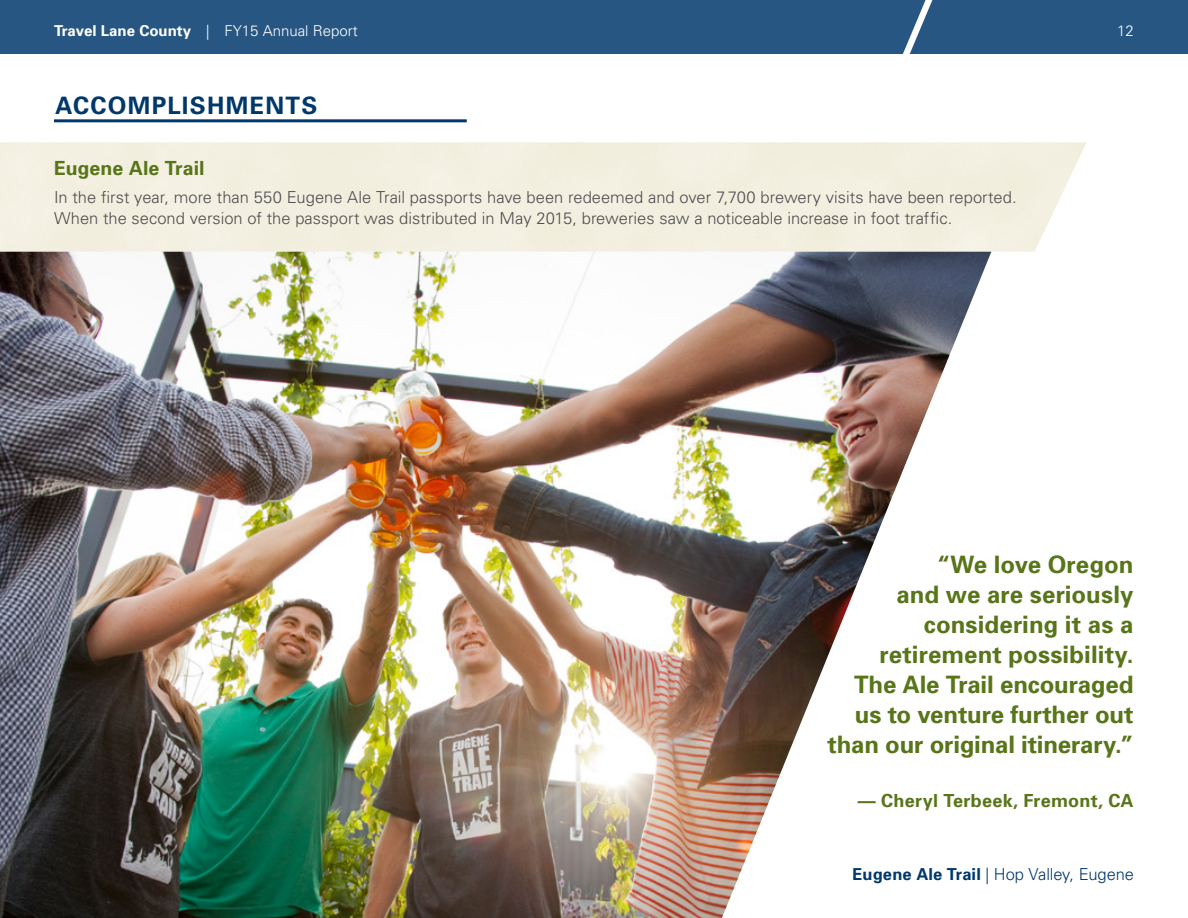
<style>
.page{position:relative;width:1188px;height:918px;background:#fff}
.page>*{position:absolute;margin:0;border:0;box-sizing:border-box;transform-origin:0 0}
.t1{font:700 24px/30px "Univers";color:#587519;text-align:right}
.t2{font:700 24px "Univers";letter-spacing:.05em;color:#00386c}
.t3{font:700 19.5px "Univers";letter-spacing:.005em;color:#587519}
.t4{font:700 18px "Univers";letter-spacing:.015em;color:#587519}
.t5{font:300 16.5px/21px "Univers";color:#4d4d4f}
.t6{font:300 16.5px "Univers";letter-spacing:-.005em;color:#00386c}
.t7{font:300 15px "Univers";color:#fff}
.s1{font-weight:700}
</style>
<div class="page">
<img style="left:0;top:252px;width:992px;height:666px">
<hr style="left:54px;top:119px;width:413px;height:3px;background:#00386c">
<div style="left:0;top:0;width:910px;height:54px;background:#275682"></div>
<div style="left:910px;top:0;width:278px;height:54px;background:#275682"></div>
<p class="t7" style="left:54px;top:22px;width:305px"><span class="s1">Travel Lane County</span> | FY15 Annual Report</p>
<p class="t7" style="left:1117px;top:22px;width:18px">12</p>
<h1 class="t2" style="left:55px;top:91px;width:264px">ACCOMPLISHMENTS</h1>
<p class="t3" style="left:54px;top:157px;width:152px">Eugene Ale Trail</p>
<p class="t5" style="left:54px;top:187px;width:964px">In the first year, more than 550 Eugene Ale Trail passports have been redeemed and over 7,700 brewery visits have been reported.<br>When the second version of the passport was distributed in May 2015, breweries saw a noticeable increase in foot traffic.</p>
<h1 class="t1" style="left:828px;top:549px;width:307px">“We love Oregon<br>and we are seriously considering it as a retirement possibility.<br>The Ale Trail encouraged us to venture further out than our original itinerary.”</h1>
<p class="t4" style="left:858px;top:789px;width:277px">— Cheryl Terbeek, Fremont, CA</p>
<p class="t6" style="left:853px;top:865px;width:283px"><span class="s1">Eugene Ale Trail</span> | Hop Valley, Eugene</p>
</div>
